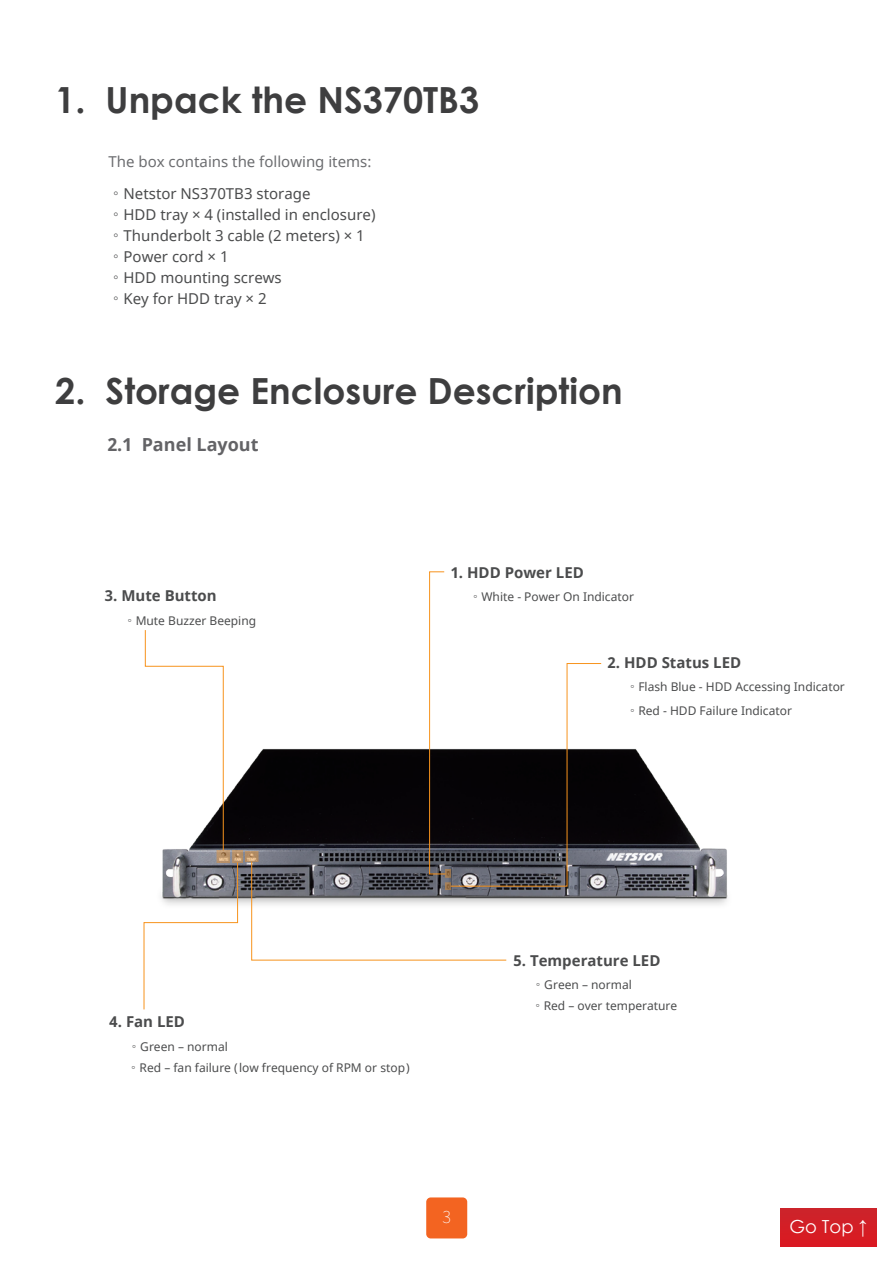
<style>
.page{position:relative;width:893px;height:1263px;background:#fff}
.page>*{position:absolute;margin:0;border:0;box-sizing:border-box;transform-origin:0 0}
.t1{font:700 36px "Century Gothic";color:#3e3e3f}
.t2{font:700 18px "Noto Sans";color:#636366}
.t3{font:18px "Century Gothic";color:#fff}
.t4{font:100 16.5px "Noto Sans CJ Ktc";color:#fff}
.t5{font:15px/21px "Noto Sans";color:#4b4c4d}
.t6{font:700 15px "Noto Sans";color:#4b4c4d}
.t7{font:15px/32.7px "Noto Sans";color:#6c6d70}
.t8{font:12px/21px "Noto Sans";color:#4b4c4d}
.s1{font-family:"Adobe Ming Std";font-weight:300;color:#4b4c4d}
.s2{color:#4b4c4d}
.s3{font-family:"Adobe Ming Std";font-weight:300}
</style>
<div class="page">
<div style="left:426px;top:1197px;width:41px;height:41px;background:#f36421;border-radius:4px"></div>
<div style="left:780px;top:1209px;width:97px;height:37px;background:#d41e25"></div>
<hr style="left:0;top:113px;width:893px;height:1px;background:#ee1d23">
<hr style="left:108px;top:0;width:1px;height:1263px;background:#ee1d23">
<img style="left:108px;top:558px;width:620px;height:447px">
<svg style="left:143px;top:862px;width:95px;height:148px"></svg>
<svg style="left:145px;top:629px;width:79px;height:222px"></svg>
<svg style="left:251px;top:571px;width:351px;height:390px"></svg>
<svg style="left:445px;top:869px;width:6px;height:8px"></svg>
<svg style="left:217px;top:850px;width:13px;height:12px"></svg>
<svg style="left:233px;top:850px;width:9px;height:12px"></svg>
<svg style="left:245px;top:851px;width:13px;height:11px"></svg>
<h1 class="t1" style="left:55px;top:73px;width:426px">1. Unpack the NS370TB3</h1>
<p class="t7" style="left:109px;top:144px;width:264px">The box contains the following items:<span class="s1">。</span><span class="s2">Netstor NS370TB3 storage</span></p>
<p class="t5" style="left:109px;top:204px;width:268px"><span class="s3">。</span>HDD tray × 4 (installed in enclosure)<span class="s3">。</span>Thunderbolt 3 cable (2 meters) × 1<span class="s3">。</span>Power cord × 1<br><span class="s3">。</span>HDD mounting screws<br><span class="s3">。</span>Key for HDD tray × 2</p>
<h1 class="t1" style="left:55px;top:364px;width:569px">2. Storage Enclosure Description</h1>
<h2 class="t2" style="left:107px;top:432px;width:153px">2.1 Panel Layout</h2>
<p class="t6" style="left:105px;top:585px;width:113px">3. Mute Button</p>
<p class="t8" style="left:124px;top:610px;width:134px"><span class="s3">。</span>Mute Buzzer Beeping</p>
<p class="t6" style="left:451px;top:561px;width:135px">1. HDD Power LED</p>
<p class="t8" style="left:469px;top:586px;width:166px"><span class="s3">。</span>White - Power On Indicator</p>
<p class="t6" style="left:608px;top:652px;width:135px">2. HDD Status LED</p>
<p class="t8" style="left:626px;top:675px;width:220px;line-height:23.4px"><span class="s3">。</span>Flash Blue - HDD Accessing Indicator<span class="s3">。</span>Red - HDD Failure Indicator</p>
<p class="t6" style="left:110px;top:1011px;width:77px">4. Fan LED</p>
<p class="t8" style="left:128px;top:1035px;width:284px"><span class="s3">。</span>Green – normal<br><span class="s3">。</span>Red – fan failure (low frequency of RPM or stop)</p>
<h3 class="t4" style="left:442px;top:1207px;width:10px">3</h3>
<p class="t6" style="left:514px;top:949px;width:148px">5. Temperature LED</p>
<p class="t8" style="left:532px;top:974px;width:147px"><span class="s3">。</span>Green – normal<br><span class="s3">。</span>Red – over temperature</p>
<h2 class="t3" style="left:789px;top:1213px;width:80px">Go Top ↑</h2>
</div>
